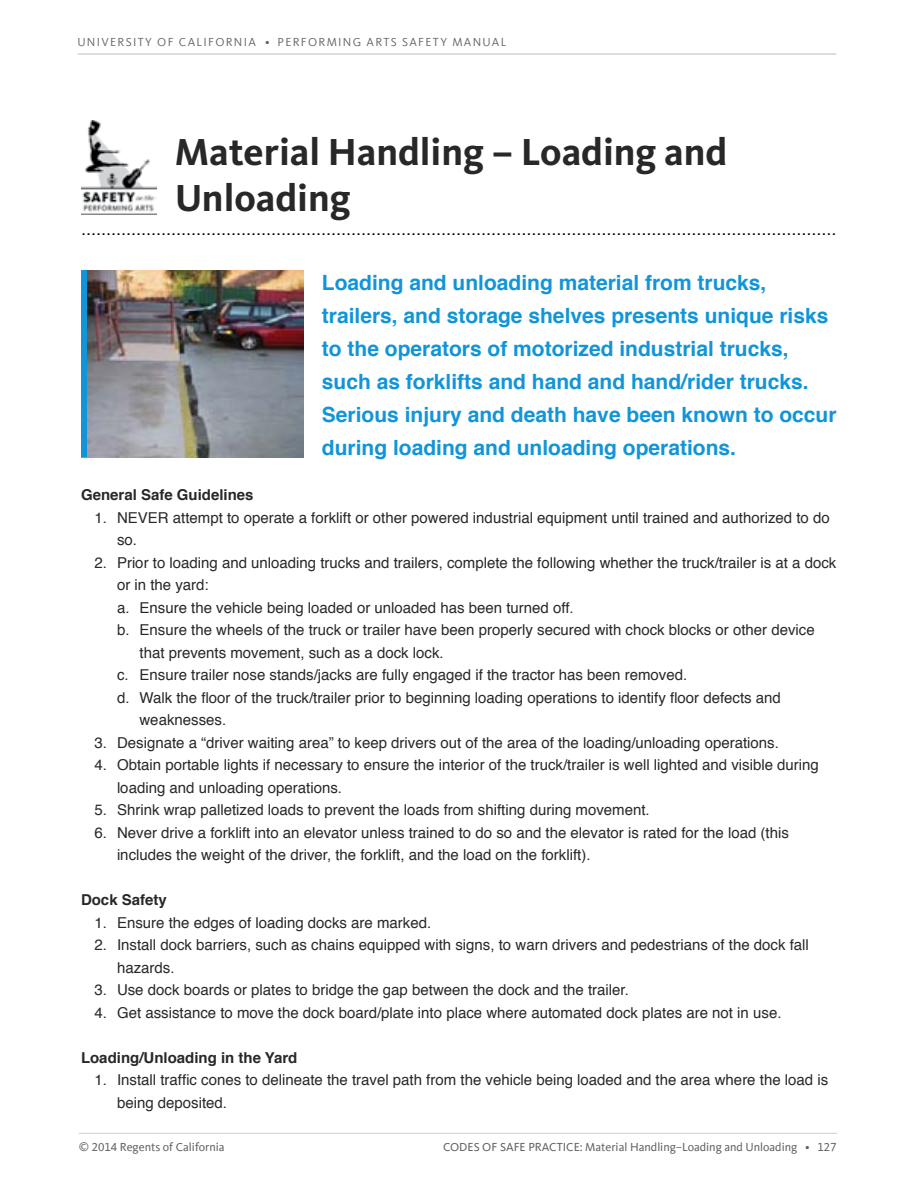
<style>
.page{position:relative;width:918px;height:1188px;background:#fff}
.page>*{position:absolute;margin:0;border:0;box-sizing:border-box;transform-origin:0 0}
.t1{font:700 39px/46.8px "Kievit OT";color:#282828}
.t2{font:700 21px/33px "Helvetica";color:#1295d8}
.t3{font:18px "Arial";color:#000}
.t4{font:15px/22.5px "Helvetica";color:#282828}
.t5{font:700 15px "Helvetica";color:#282828}
.t6{font:12px "Kievit Offc Pro";color:#636363}
.t7{font:12px "Kievit Offc Pro";letter-spacing:.11em;color:#636363}
.s1{font-style:inherit}
</style>
<div class="page">
<hr style="left:77px;top:53px;width:758px;height:2px;background:#dbd5cd">
<hr style="left:79px;top:53px;width:758px;height:2px;background:#dbd5cd">
<hr style="left:79px;top:1133px;width:758px;height:1px;background:#dbd5cd">
<img style="left:87px;top:270px;width:217px;height:187px">
<div style="left:81px;top:270px;width:6px;height:187px;background:#1295d8"></div>
<img style="left:82px;top:121px;width:75px;height:94px">
<p class="t7" style="left:77px;top:35px;width:431px">UNIVERSITY OF CALIFORNIA <span class="s1">•</span> PERFORMING ARTS SAFETY MANUAL</p>
<h1 class="t1" style="left:175px;top:128px;width:554px">Material Handling – Loading and<br>Unloading</h1>
<p class="t3" style="left:81px;top:216px;width:757px">.......................................................................................................................................................</p>
<p class="t2" style="left:322px;top:266px;width:516px">Loading and unloading material from trucks, trailers, and storage shelves presents unique risks to the operators of motorized industrial trucks, such as forklifts and hand and hand/rider trucks.<br>Serious injury and death have been known to occur during loading and unloading operations.</p>
<p class="t5" style="left:81px;top:483px;width:174px">General Safe Guidelines</p>
<p class="t4" style="left:117px;top:506px;width:714px;text-indent:-22px">1. NEVER attempt to operate a forklift or other powered industrial equipment until trained and authorized to do so.</p>
<p class="t4" style="left:94px;top:551px;width:743px">2. Prior to loading and unloading trucks and trailers, complete the following whether the truck/trailer is at a dock</p>
<p class="t4" style="left:117px;top:574px;width:93px">or in the yard:</p>
<p class="t4" style="left:117px;top:596px;width:458px">a. Ensure the vehicle being loaded or unloaded has been turned off.</p>
<p class="t4" style="left:117px;top:619px;width:699px">b. Ensure the wheels of the truck or trailer have been properly secured with chock blocks or other device</p>
<p class="t4" style="left:140px;top:641px;width:306px">that prevents movement, such as a dock lock.</p>
<p class="t4" style="left:117px;top:664px;width:572px">c. Ensure trailer nose stands/jacks are fully engaged if the tractor has been removed.</p>
<p class="t4" style="left:117px;top:686px;width:665px">d. Walk the floor of the truck/trailer prior to beginning loading operations to identify floor defects and</p>
<p class="t4" style="left:140px;top:709px;width:88px">weaknesses.</p>
<p class="t4" style="left:94px;top:731px;width:686px">3. Designate a “driver waiting area” to keep drivers out of the area of the loading/unloading operations.</p>
<p class="t4" style="left:117px;top:754px;width:703px;text-indent:-22px">4. Obtain portable lights if necessary to ensure the interior of the truck/trailer is well lighted and visible during loading and unloading operations.</p>
<p class="t4" style="left:94px;top:799px;width:557px">5. Shrink wrap palletized loads to prevent the loads from shifting during movement.</p>
<p class="t4" style="left:117px;top:821px;width:673px;text-indent:-22px">6. Never drive a forklift into an elevator unless trained to do so and the elevator is rated for the load (this includes the weight of the driver, the forklift, and the load on the forklift).</p>
<p class="t5" style="left:81px;top:888px;width:87px">Dock Safety</p>
<p class="t4" style="left:94px;top:911px;width:338px">1. Ensure the edges of loading docks are marked.</p>
<p class="t4" style="left:117px;top:934px;width:693px;text-indent:-22px">2. Install dock barriers, such as chains equipped with signs, to warn drivers and pedestrians of the dock fall hazards.</p>
<p class="t4" style="left:94px;top:979px;width:536px">3. Use dock boards or plates to bridge the gap between the dock and the trailer.</p>
<p class="t4" style="left:95px;top:1001px;width:689px">4. Get assistance to move the dock board/plate into place where automated dock plates are not in use.</p>
<p class="t5" style="left:81px;top:1045px;width:218px">Loading/Unloading in the Yard</p>
<p class="t4" style="left:117px;top:1069px;width:713px;text-indent:-22px">1. Install traffic cones to delineate the travel path from the vehicle being loaded and the area where the load is being deposited.</p>
<p class="t6" style="left:79px;top:1139px;width:147px">© 2014 Regents of California</p>
<p class="t6" style="left:443px;top:1139px;width:395px">CODES OF SAFE PRACTICE: Material Handling–Loading and Unloading • 127</p>
</div>
